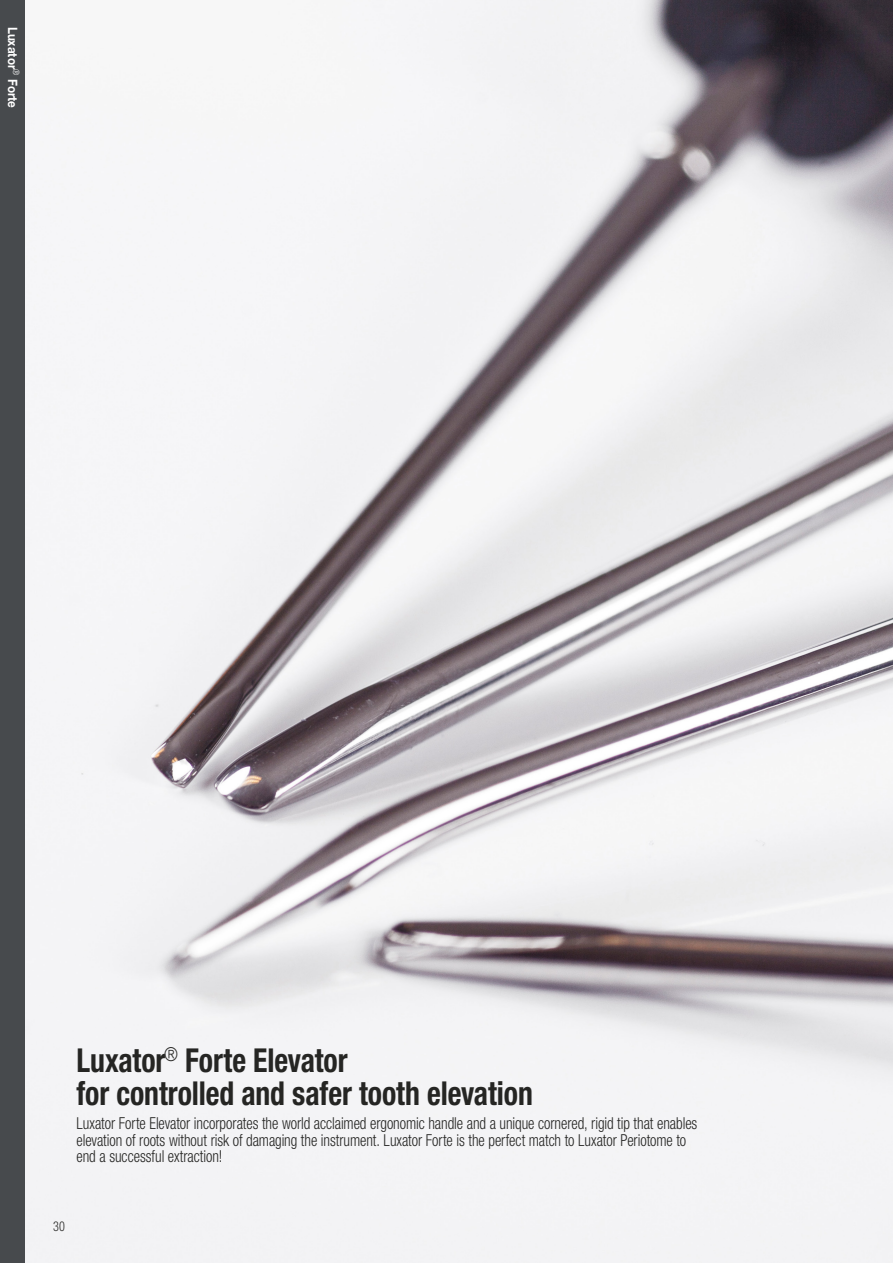
<style>
.page{position:relative;width:893px;height:1263px;background:#fff}
.page>*{position:absolute;margin:0;border:0;box-sizing:border-box;transform-origin:0 0}
.t1{font:700 condensed 33px/33px "Helvetica Neue";letter-spacing:-.005em;color:#252523;scale:.9 1}
.t2{font:300 condensed 16.5px/16.5px "Helvetica Neue";letter-spacing:-.005em;color:#252523;scale:.9 1}
.t3{font:300 condensed 13.5px "Helvetica Neue";color:#252523;scale:.9 1}
.t4{font:700 12.9px "Helvetica Neue LT Pro";color:#fff;scale:.9 1}
</style>
<div class="page">
<img style="left:24px;top:0;width:869px;height:1263px">
<div style="left:0;top:0;width:24px;height:1263px;background:#474a4d"></div>
<p class="t4" style="left:21px;top:27px;width:92px;rotate:90deg">Luxator<sup>®</sup> Forte</p>
<h1 class="t1" style="left:77px;top:1044px;width:509px">Luxator<sup>®</sup> Forte Elevator<br>for controlled and safer tooth elevation</h1>
<p class="t2" style="left:77px;top:1115px;width:691px">Luxator Forte Elevator incorporates the world acclaimed ergonomic handle and a unique cornered, rigid tip that enables elevation of roots without risk of damaging the instrument. Luxator Forte is the perfect match to Luxator Periotome to end a successful extraction!</p>
<p class="t3" style="left:53px;top:1219px;width:15px">30</p>
</div>
